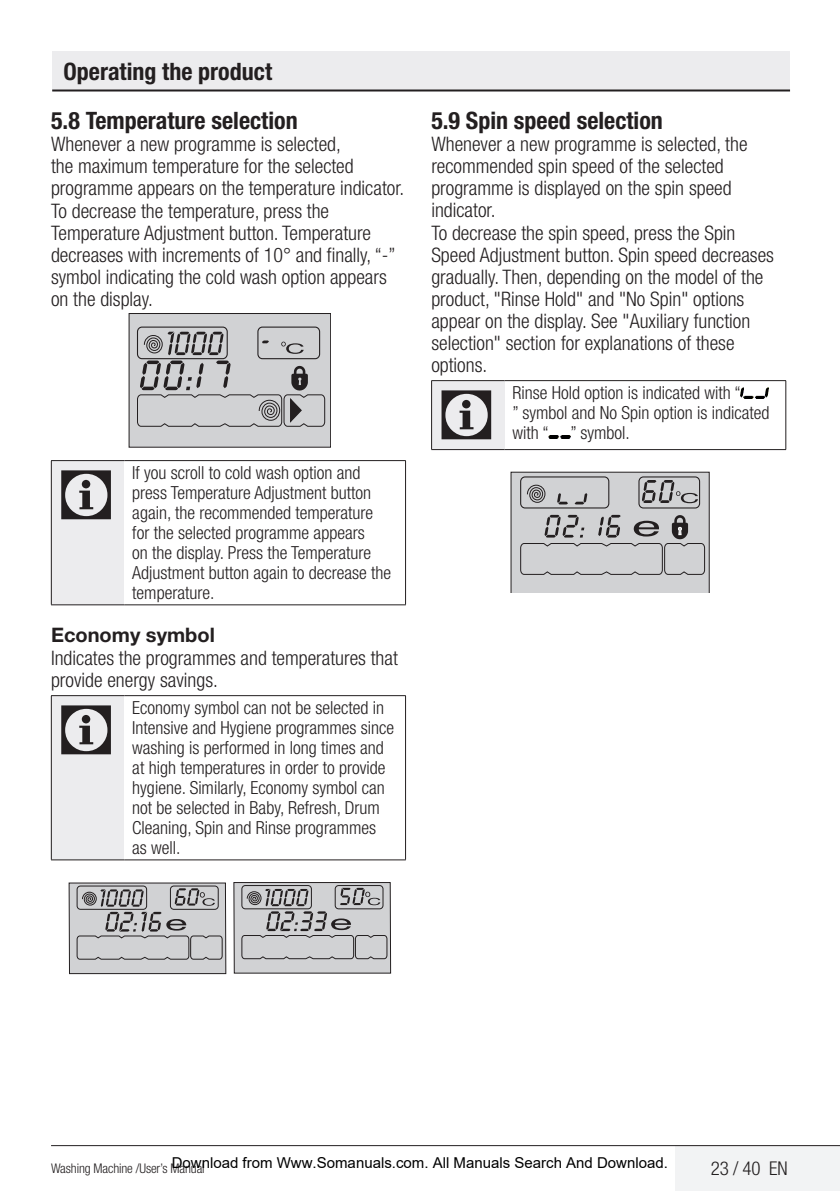
<style>
.page{position:relative;width:840px;height:1191px;background:#fff}
.page>*{position:absolute;margin:0;border:0;box-sizing:border-box;transform-origin:0 0}
.semboller{font:72px "ZIWARNUN";color:#231f20}
.Konu_Baslik{font:700 condensed 24px/49.2px "Helvetica Neue LT Pro";color:#231f20;text-align:center}
.Normal_Yazi{font:300 condensed 20px/22px "Helvetica Neue LT Pro";color:#231f20}
.Normal_Yazi-2{font:700 20px "Helvetica Neue LT Pro";color:#231f20}
.t1{font:300 condensed 19px "Helvetica Neue LT Pro";color:#231f20}
.Girintili_Yazi_uyari{font:300 condensed 18px/20px "Helvetica Neue LT Pro";color:#231f20}
.t2{font:15px "Arial";color:#000}
.t3{font:300 condensed 13.4px "Helvetica Neue LT Pro";letter-spacing:-.01em;color:#231f20}
</style>
<div class="page">
<div style="left:675px;top:1145px;width:164px;height:46px;background:#f2f3f4"></div>
<hr style="left:51px;top:1145px;width:788px;height:1px;background:#231f20">
<div style="left:52px;top:51px;width:737px;height:40px;background:#ececee"></div>
<hr style="left:52px;top:89px;width:737px;height:2px;background:#231f20">
<div style="left:129px;top:313px;width:201px;height:134px;background:#d1d2d4"></div>
<div style="left:129px;top:313px;width:202px;height:134px;border:1px solid #231f20"></div>
<svg style="left:137px;top:326px;width:188px;height:101px"></svg>
<div style="left:51px;top:460px;width:73px;height:145px;background:#ececee"></div>
<hr style="left:51px;top:604px;width:73px;height:1px;background:#231f20">
<hr style="left:124px;top:604px;width:281px;height:1px;background:#231f20">
<hr style="left:51px;top:460px;width:73px;height:1px;background:#231f20">
<hr style="left:51px;top:461px;width:1px;height:143px;background:#231f20">
<hr style="left:124px;top:460px;width:281px;height:1px;background:#231f20">
<hr style="left:405px;top:461px;width:1px;height:143px;background:#231f20">
<div style="left:51px;top:695px;width:73px;height:165px;background:#ececee"></div>
<hr style="left:51px;top:859px;width:73px;height:1px;background:#231f20">
<hr style="left:124px;top:859px;width:281px;height:1px;background:#231f20">
<hr style="left:51px;top:695px;width:73px;height:1px;background:#231f20">
<hr style="left:51px;top:696px;width:1px;height:163px;background:#231f20">
<hr style="left:124px;top:695px;width:281px;height:1px;background:#231f20">
<hr style="left:405px;top:696px;width:1px;height:163px;background:#231f20">
<div style="left:69px;top:883px;width:157px;height:90px;background:#d1d2d4"></div>
<div style="left:69px;top:882px;width:157px;height:92px;border:1px solid #231f20"></div>
<svg style="left:76px;top:885px;width:147px;height:75px"></svg>
<div style="left:234px;top:882px;width:156px;height:91px;background:#d1d2d4"></div>
<div style="left:233px;top:882px;width:158px;height:91px;border:1px solid #231f20"></div>
<svg style="left:241px;top:885px;width:146px;height:75px"></svg>
<div style="left:431px;top:380px;width:73px;height:69px;background:#ececee"></div>
<hr style="left:431px;top:449px;width:73px;height:1px;background:#231f20">
<hr style="left:504px;top:449px;width:281px;height:1px;background:#231f20">
<hr style="left:431px;top:380px;width:73px;height:1px;background:#231f20">
<hr style="left:431px;top:381px;width:1px;height:68px;background:#231f20">
<hr style="left:504px;top:380px;width:281px;height:1px;background:#231f20">
<hr style="left:785px;top:381px;width:1px;height:68px;background:#231f20">
<img style="left:740px;top:388px;width:28px;height:11px">
<img style="left:548px;top:436px;width:22px;height:3px">
<svg style="left:510px;top:472px;width:199px;height:120px;background:#bdbec0"></svg>
<p class="Konu_Baslik" style="left:51px;top:46px;width:248px">Operating the product<br>5.8 Temperature selection</p>
<p class="Normal_Yazi" style="left:51px;top:133px;width:354px">Whenever a new programme is selected,<br>the maximum temperature for the selected programme appears on the temperature indicator.</p>
<p class="Normal_Yazi" style="left:51px;top:199px;width:346px">To decrease the temperature, press the Temperature Adjustment button. Temperature decreases with increments of 10° and finally, “-” symbol indicating the cold wash option appears on the display.</p>
<p class="semboller" style="left:57px;top:457px;width:63px">C</p>
<p class="Girintili_Yazi_uyari" style="left:132px;top:462px;width:260px">If you scroll to cold wash option and press Temperature Adjustment button again, the recommended temperature for the selected programme appears<br>on the display. Press the Temperature Adjustment button again to decrease the temperature.</p>
<p class="Normal_Yazi-2" style="left:51px;top:623px;width:165px">Economy symbol</p>
<p class="Normal_Yazi" style="left:51px;top:646px;width:348px">Indicates the programmes and temperatures that provide energy savings.</p>
<p class="semboller" style="left:57px;top:692px;width:63px">C</p>
<p class="Girintili_Yazi_uyari" style="left:132px;top:697px;width:263px">Economy symbol can not be selected in Intensive and Hygiene programmes since washing is performed in long times and at high temperatures in order to provide hygiene. Similarly, Economy symbol can not be selected in Baby, Refresh, Drum Cleaning, Spin and Rinse programmes as well.</p>
<p class="Konu_Baslik" style="left:431px;top:96px;width:233px">5.9 Spin speed selection</p>
<p class="Normal_Yazi" style="left:431px;top:133px;width:317px">Whenever a new programme is selected, the recommended spin speed of the selected programme is displayed on the spin speed indicator.</p>
<p class="Normal_Yazi" style="left:431px;top:221px;width:344px">To decrease the spin speed, press the Spin Speed Adjustment button. Spin speed decreases gradually. Then, depending on the model of the product, "Rinse Hold" and "No Spin" options appear on the display. See "Auxiliary function selection" section for explanations of these options.</p>
<p class="semboller" style="left:437px;top:377px;width:63px">C</p>
<p class="Girintili_Yazi_uyari" style="left:512px;top:382px;width:258px">Rinse Hold option is indicated with “<br>” symbol and No Spin option is indicated with “ ” symbol.</p>
<p class="t2" style="left:172px;top:1154px;width:497px">Download from Www.Somanuals.com. All Manuals Search And Download.</p>
<p class="t3" style="left:51px;top:1160px;width:155px">Washing Machine /User’s Manual</p>
<p class="t1" style="left:710px;top:1157px;width:78px">23 / 40 EN</p>
</div>
